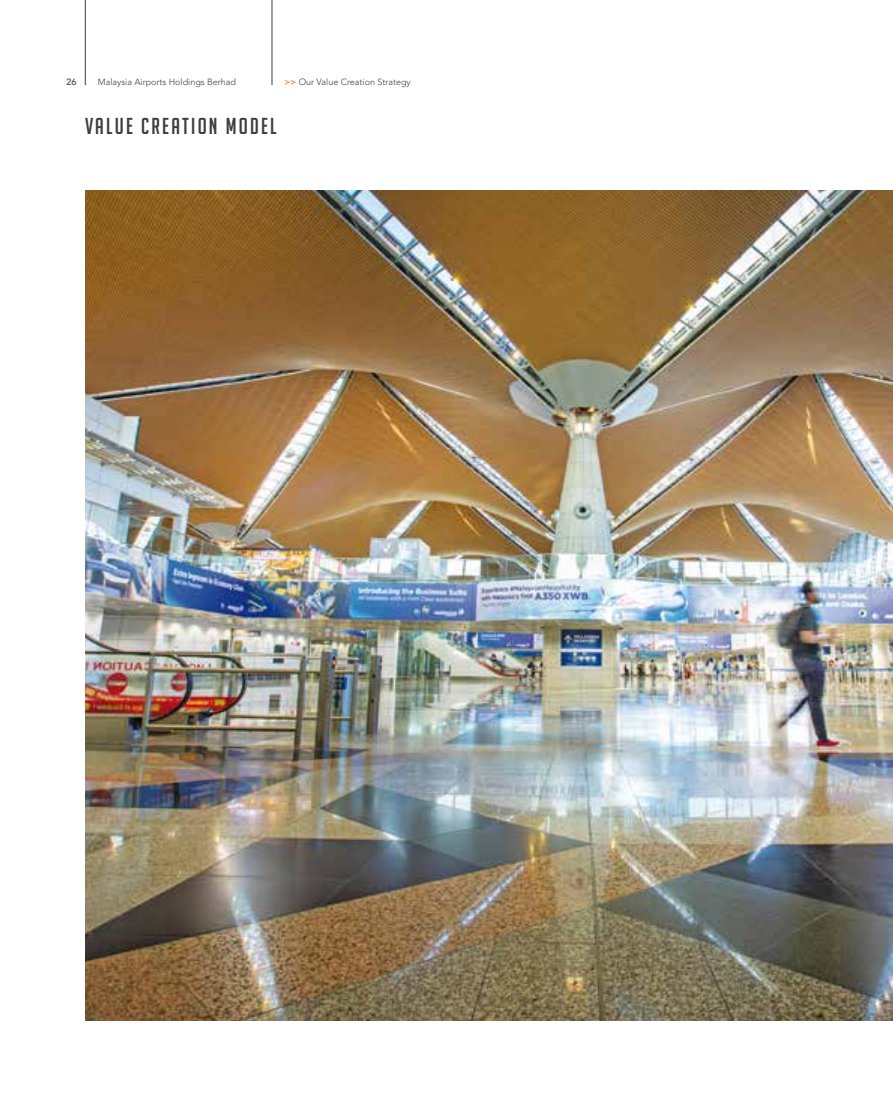
<style>
.page{position:relative;width:893px;height:1106px;background:#fff}
.page>*{position:absolute;margin:0;border:0;box-sizing:border-box;transform-origin:0 0}
.t1{font:22.5px "Big Noodle Titling";letter-spacing:.1em;color:#3e3d40}
.t2{font:300 9px "Avenir LT Std";color:#3e3d40}
.t3{font:500 9px "Avenir LT Std";color:#3e3d40}
.s1{font-weight:800;color:#f08b3e}
</style>
<div class="page">
<hr style="left:85px;top:0;width:1px;height:85px;background:#3e3d40">
<hr style="left:272px;top:0;width:1px;height:85px;background:#3e3d40">
<img style="left:85px;top:191px;width:808px;height:829px">
<p class="t3" style="left:67px;top:77px;width:12px">26</p>
<p class="t2" style="left:98px;top:77px;width:140px">Malaysia Airports Holdings Berhad</p>
<p class="t2" style="left:284px;top:77px;width:128px"><span class="s1">&gt;&gt;</span> Our Value Creation Strategy</p>
<h1 class="t1" style="left:85px;top:114px;width:193px">VALUE CREATION MODEL</h1>
</div>
